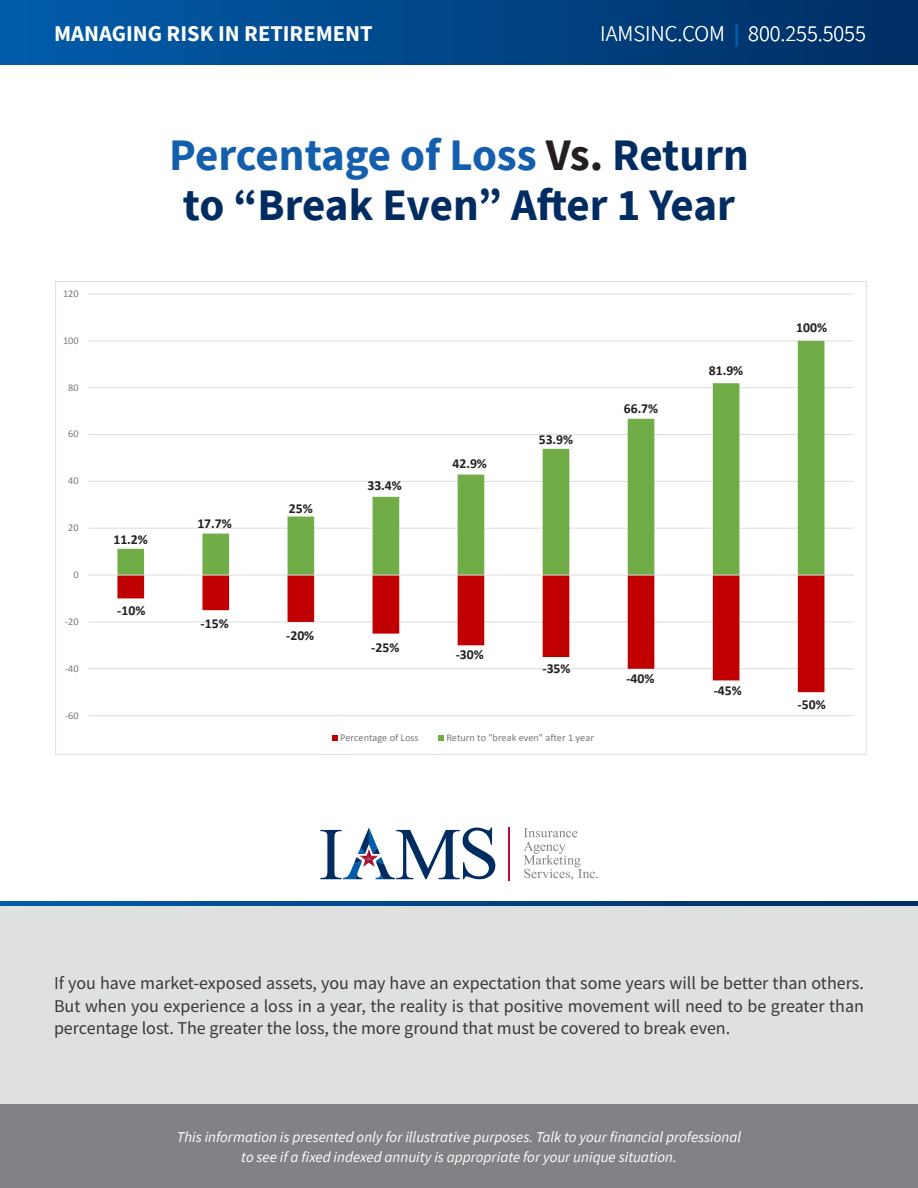
<style>
.page{position:relative;width:918px;height:1188px;background:#fff}
.page>*{position:absolute;margin:0;border:0;box-sizing:border-box;transform-origin:0 0}
.t1{font:700 45px/49.5px "Source Sans Pro";letter-spacing:-.01em;color:#002c62;text-align:center}
.t2{font:700 22.5px "Source Sans Pro";color:#fff}
.t3{font:300 22.5px "Source Sans Pro";color:#fff}
.t4{font:18px/22.5px "Source Sans Pro";color:#231f20;text-align:justify}
.t5{font:italic 15px/19.5px "Source Sans Pro";color:#fff;text-align:center}
.t6{font:700 13.8px "Calibri";color:#231f20}
.t7{font:10.35px "Calibri";color:#76787b}
.s1{font-weight:700;color:#015dac}
.s2{color:#135ead}
.s3{color:#231f20}
</style>
<div class="page">
<div style="left:0;top:905px;width:918px;height:200px;background:#dfe0e0"></div>
<div style="left:0;top:0;width:918px;height:65px;background:linear-gradient(to right,#015dab,#002e64)"></div>
<div style="left:0;top:1105px;width:918px;height:83px;background:#818285"></div>
<svg style="left:524px;top:828px;width:74px;height:52px"></svg>
<hr style="left:509px;top:827px;width:1px;height:53px;background:#be0839">
<svg style="left:320px;top:827px;width:175px;height:52px"></svg>
<svg style="left:0;top:902px;width:918px;height:3px;background:#004587"></svg>
<hr style="left:88px;top:715px;width:766px;height:1px;background:#dcdddf">
<hr style="left:88px;top:668px;width:766px;height:1px;background:#dcdddf">
<hr style="left:88px;top:622px;width:766px;height:1px;background:#dcdddf">
<hr style="left:88px;top:528px;width:766px;height:1px;background:#dcdddf">
<hr style="left:88px;top:481px;width:766px;height:1px;background:#dcdddf">
<hr style="left:88px;top:434px;width:766px;height:1px;background:#dcdddf">
<hr style="left:88px;top:387px;width:766px;height:1px;background:#dcdddf">
<hr style="left:88px;top:340px;width:766px;height:1px;background:#dcdddf">
<hr style="left:88px;top:294px;width:766px;height:1px;background:#dcdddf">
<svg style="left:117px;top:576px;width:707px;height:116px"></svg>
<svg style="left:117px;top:341px;width:707px;height:234px"></svg>
<hr style="left:88px;top:575px;width:766px;height:1px;background:#dcdddf">
<svg style="left:332px;top:735px;width:6px;height:6px"></svg>
<svg style="left:438px;top:735px;width:6px;height:6px"></svg>
<p class="t2" style="left:54px;top:18px;width:320px">MANAGING RISK IN RETIREMENT</p>
<p class="t3" style="left:600px;top:19px;width:267px">IAMSINC.COM <span class="s1">|</span> 800.255.5055</p>
<p class="t7" style="left:63px;top:287px;width:17px">120</p>
<p class="t7" style="left:63px;top:334px;width:17px">100</p>
<p class="t7" style="left:68px;top:381px;width:12px">80</p>
<p class="t7" style="left:68px;top:428px;width:12px">60</p>
<p class="t7" style="left:68px;top:474px;width:12px">40</p>
<p class="t7" style="left:68px;top:521px;width:12px">20</p>
<p class="t7" style="left:73px;top:568px;width:7px">0</p>
<p class="t7" style="left:65px;top:615px;width:15px">-20</p>
<p class="t7" style="left:65px;top:662px;width:15px">-40</p>
<p class="t7" style="left:65px;top:709px;width:15px">-60</p>
<p class="t1" style="left:169px;top:130px;width:581px"><span class="s2">Percentage of Loss</span> <span class="s3">Vs.</span> Return to “Break Even” After 1 Year</p>
<p class="t6" style="left:113px;top:530px;width:36px">11.2%</p>
<p class="t6" style="left:117px;top:602px;width:30px">-10%</p>
<p class="t6" style="left:197px;top:515px;width:36px">17.7%</p>
<p class="t6" style="left:201px;top:615px;width:30px">-15%</p>
<p class="t6" style="left:289px;top:499px;width:25px">25%</p>
<p class="t6" style="left:367px;top:477px;width:36px">33.4%</p>
<p class="t6" style="left:453px;top:455px;width:36px">42.9%</p>
<p class="t6" style="left:539px;top:431px;width:36px">53.9%</p>
<p class="t6" style="left:624px;top:400px;width:36px">66.7%</p>
<p class="t6" style="left:286px;top:626px;width:30px">-20%</p>
<p class="t6" style="left:371px;top:639px;width:30px">-25%</p>
<p class="t6" style="left:456px;top:646px;width:30px">-30%</p>
<p class="t6" style="left:542px;top:660px;width:30px">-35%</p>
<p class="t7" style="left:340px;top:731px;width:80px">Percentage of Loss</p>
<p class="t7" style="left:446px;top:731px;width:149px">Return to "break even" after 1 year</p>
<p class="t6" style="left:626px;top:670px;width:30px">-40%</p>
<p class="t6" style="left:709px;top:362px;width:36px">81.9%</p>
<p class="t6" style="left:714px;top:681px;width:30px">-45%</p>
<p class="t6" style="left:796px;top:319px;width:32px">100%</p>
<p class="t6" style="left:798px;top:696px;width:30px">-50%</p>
<p class="t4" style="left:54px;top:972px;width:811px">If you have market-exposed assets, you may have an expectation that some years will be better than others.<br>But when you experience a loss in a year, the reality is that positive movement will need to be greater than percentage lost. The greater the loss, the more ground that must be covered to break even.</p>
<p class="t5" style="left:177px;top:1127px;width:566px">This information is presented only for illustrative purposes. Talk to your financial professional to see if a fixed indexed annuity is appropriate for your unique situation.</p>
</div>
